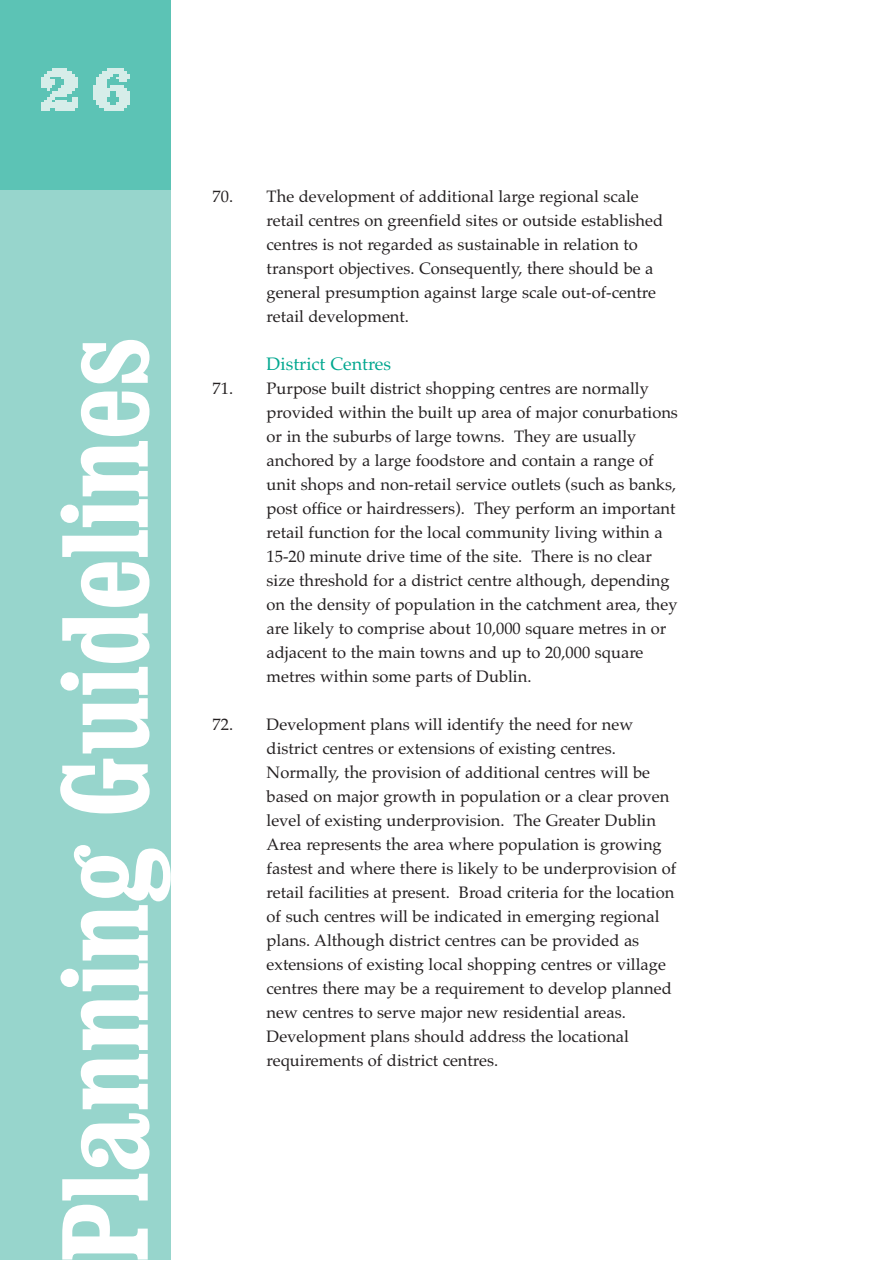
<style>
.page{position:relative;width:893px;height:1263px;background:#fff}
.page>*{position:absolute;margin:0;border:0;box-sizing:border-box;transform-origin:0 0}
.t1{font:700 condensed 120.75px "Clarendon BT";color:#fff}
.t2{font:18px "Palatino";color:#00a78f}
.t3{font:16.5px/24px "Palatino";color:#231f20}
</style>
<div class="page">
<div style="left:0;top:0;width:170px;height:1260px;background:#97d5cc"></div>
<div style="left:0;top:0;width:170px;height:190px;background:#5cc3b5"></div>
<h1 class="t1" style="left:62px;top:1263px;width:928px;rotate:-90deg">Planning Guidelines</h1>
<p class="t3" style="left:267px;top:184px;width:398px;text-indent:-54px">70. The development of additional large regional scale retail centres on greenfield sites or outside established centres is not regarded as sustainable in relation to transport objectives. Consequently, there should be a general presumption against large scale out-of-centre retail development.</p>
<p class="t2" style="left:267px;top:353px;width:126px">District Centres</p>
<p class="t3" style="left:267px;top:376px;width:413px;text-indent:-54px">71. Purpose built district shopping centres are normally provided within the built up area of major conurbations or in the suburbs of large towns. They are usually anchored by a large foodstore and contain a range of unit shops and non-retail service outlets (such as banks, post office or hairdressers). They perform an important retail function for the local community living within a 15-20 minute drive time of the site. There is no clear size threshold for a district centre although, depending on the density of population in the catchment area, they are likely to comprise about 10,000 square metres in or adjacent to the main towns and up to 20,000 square metres within some parts of Dublin.</p>
<p class="t3" style="left:267px;top:712px;width:411px;text-indent:-54px">72. Development plans will identify the need for new district centres or extensions of existing centres.<br>Normally, the provision of additional centres will be based on major growth in population or a clear proven level of existing underprovision. The Greater Dublin Area represents the area where population is growing fastest and where there is likely to be underprovision of retail facilities at present. Broad criteria for the location of such centres will be indicated in emerging regional plans. Although district centres can be provided as extensions of existing local shopping centres or village centres there may be a requirement to develop planned new centres to serve major new residential areas.<br>Development plans should address the locational requirements of district centres.</p>
</div>
